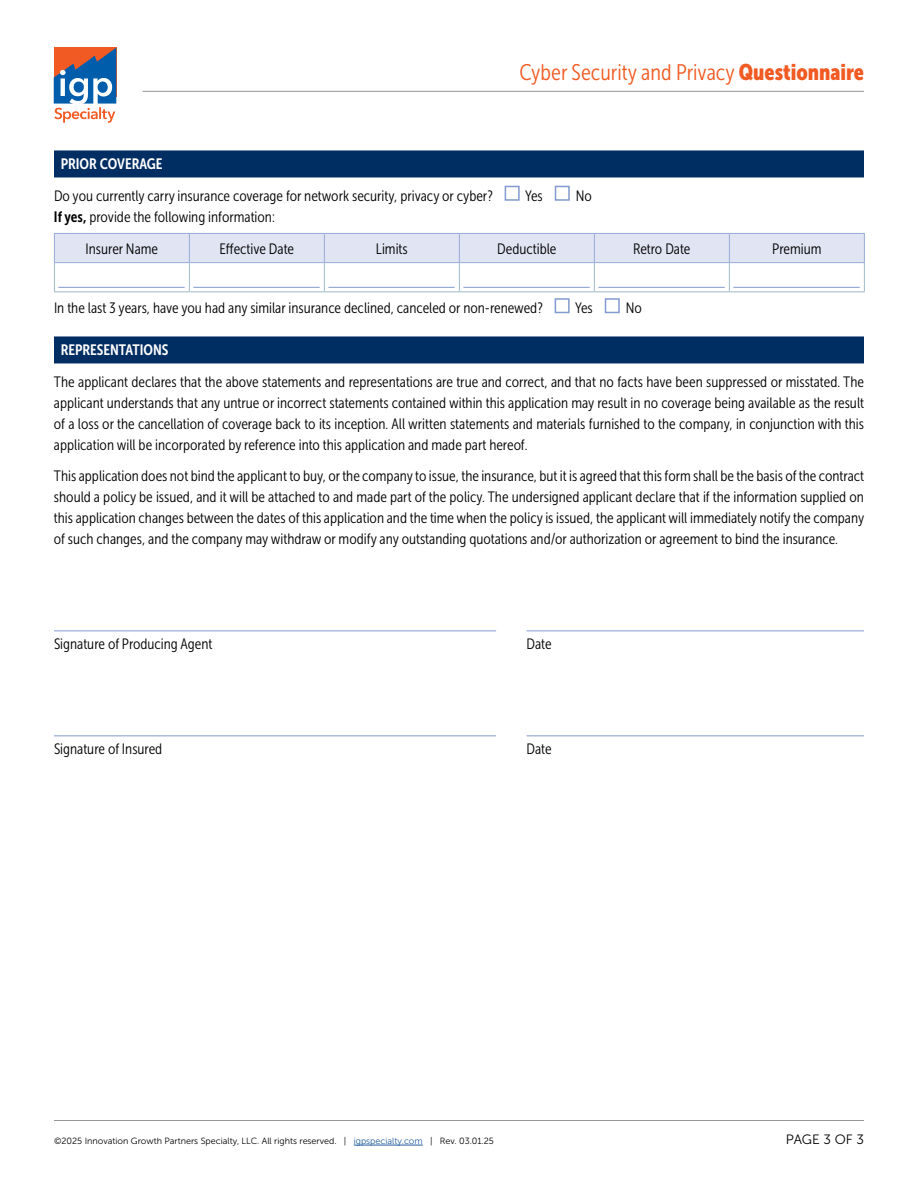
<style>
.page{position:relative;width:918px;height:1188px;background:#fff}
.page>*{position:absolute;margin:0;border:0;box-sizing:border-box;transform-origin:0 0}
.t1{font:22.5px "Museo Sans Cond 300";color:#f15a22}
.t2{font:15px/21px "Museo Sans Cond 300";color:#000;text-align:justify}
.t3{font:15px "Museo Sans Cond 700";color:#fff}
.t4{font:13.5px "Museo Sans 300";color:#000}
.t5{font:9px "Museo Sans 300";color:#000}
.s1{font-family:"Museo Sans Cond 900"}
.s2{font-family:"Museo Sans Cond 700"}
.s3{color:#215e9e}
</style>
<div class="page">
<hr style="left:54px;top:1120px;width:810px;height:1px;background:#939598">
<hr style="left:354px;top:1145px;width:69px;height:1px;background:#215e9e">
<hr style="left:143px;top:91px;width:721px;height:1px;background:#939598">
<svg style="left:54px;top:48px;width:62px;height:75px"></svg>
<div style="left:54px;top:158px;width:810px;height:15px;background:#002d62"></div>
<div style="left:54px;top:168px;width:810px;height:9px;background:#002d62"></div>
<div style="left:54px;top:150px;width:810px;height:15px;background:#002d62"></div>
<div style="left:54px;top:344px;width:810px;height:15px;background:#002d62"></div>
<div style="left:54px;top:354px;width:810px;height:9px;background:#002d62"></div>
<div style="left:54px;top:336px;width:810px;height:15px;background:#002d62"></div>
<div style="left:505px;top:186px;width:15px;height:15px;border:2px solid #829acf"></div>
<div style="left:555px;top:186px;width:15px;height:15px;border:2px solid #829acf"></div>
<hr style="left:54px;top:291px;width:135px;height:1px;background:#9ebbca">
<hr style="left:189px;top:291px;width:135px;height:1px;background:#9ebbca">
<hr style="left:324px;top:291px;width:135px;height:1px;background:#9ebbca">
<hr style="left:459px;top:291px;width:135px;height:1px;background:#9ebbca">
<hr style="left:594px;top:291px;width:135px;height:1px;background:#9ebbca">
<hr style="left:729px;top:291px;width:136px;height:1px;background:#9ebbca">
<svg style="left:54px;top:233px;width:811px;height:58px"></svg>
<div style="left:555px;top:298px;width:15px;height:15px;border:2px solid #829acf"></div>
<div style="left:605px;top:298px;width:15px;height:15px;border:2px solid #829acf"></div>
<hr style="left:54px;top:630px;width:442px;height:1px;background:#829acf">
<hr style="left:526px;top:630px;width:338px;height:1px;background:#829acf">
<hr style="left:54px;top:735px;width:442px;height:1px;background:#829acf">
<hr style="left:526px;top:735px;width:338px;height:1px;background:#829acf">
<hr style="left:58px;top:287px;width:127px;height:1px;background:#829acf">
<hr style="left:193px;top:287px;width:127px;height:1px;background:#829acf">
<hr style="left:328px;top:287px;width:127px;height:1px;background:#829acf">
<hr style="left:463px;top:287px;width:127px;height:1px;background:#829acf">
<hr style="left:598px;top:287px;width:127px;height:1px;background:#829acf">
<hr style="left:733px;top:287px;width:127px;height:1px;background:#829acf">
<h1 class="t1" style="left:519px;top:60px;width:346px">Cyber Security and Privacy <span class="s1">Questionnaire</span></h1>
<p class="t3" style="left:61px;top:156px;width:103px">PRIOR COVERAGE</p>
<p class="t2" style="left:54px;top:185px;width:440px">Do you currently carry insurance coverage for network security, privacy or cyber?</p>
<p class="t2" style="left:525px;top:185px;width:19px">Yes</p>
<p class="t2" style="left:576px;top:185px;width:18px">No</p>
<p class="t2" style="left:86px;top:201px;width:191px;line-height:32px;text-indent:-32px"><span class="s2">If yes,</span> provide the following information:<br>Insurer Name</p>
<p class="t2" style="left:220px;top:238px;width:76px">Effective Date</p>
<p class="t2" style="left:376px;top:238px;width:33px">Limits</p>
<p class="t2" style="left:497px;top:238px;width:61px">Deductible</p>
<p class="t2" style="left:633px;top:238px;width:59px">Retro Date</p>
<p class="t2" style="left:772px;top:238px;width:51px">Premium</p>
<p class="t2" style="left:54px;top:298px;width:490px">In the last 3 years, have you had any similar insurance declined, canceled or non-renewed?</p>
<p class="t2" style="left:575px;top:298px;width:19px">Yes</p>
<p class="t2" style="left:626px;top:298px;width:18px">No</p>
<p class="t3" style="left:61px;top:342px;width:109px">REPRESENTATIONS</p>
<p class="t2" style="left:54px;top:371px;width:812px">The applicant declares that the above statements and representations are true and correct, and that no facts have been suppressed or misstated. The applicant understands that any untrue or incorrect statements contained within this application may result in no coverage being available as the result of a loss or the cancellation of coverage back to its inception. All written statements and materials furnished to the company, in conjunction with this application will be incorporated by reference into this application and made part hereof.</p>
<p class="t2" style="left:54px;top:466px;width:812px">This application does not bind the applicant to buy, or the company to issue, the insurance, but it is agreed that this form shall be the basis of the contract should a policy be issued, and it will be attached to and made part of the policy. The undersigned applicant declare that if the information supplied on this application changes between the dates of this application and the time when the policy is issued, the applicant will immediately notify the company of such changes, and the company may withdraw or modify any outstanding quotations and/or authorization or agreement to bind the insurance.</p>
<p class="t2" style="left:54px;top:634px;width:160px">Signature of Producing Agent</p>
<p class="t2" style="left:526px;top:634px;width:27px">Date</p>
<p class="t2" style="left:54px;top:739px;width:110px">Signature of Insured</p>
<p class="t2" style="left:526px;top:739px;width:27px">Date</p>
<p class="t5" style="left:54px;top:1136px;width:441px">©2025 Innovation Growth Partners Specialty, LLC. All rights reserved. | <span class="s3">igpspecialty.com</span> | Rev. 03.01.25</p>
<p class="t4" style="left:786px;top:1132px;width:80px">PAGE 3 OF 3</p>
</div>
